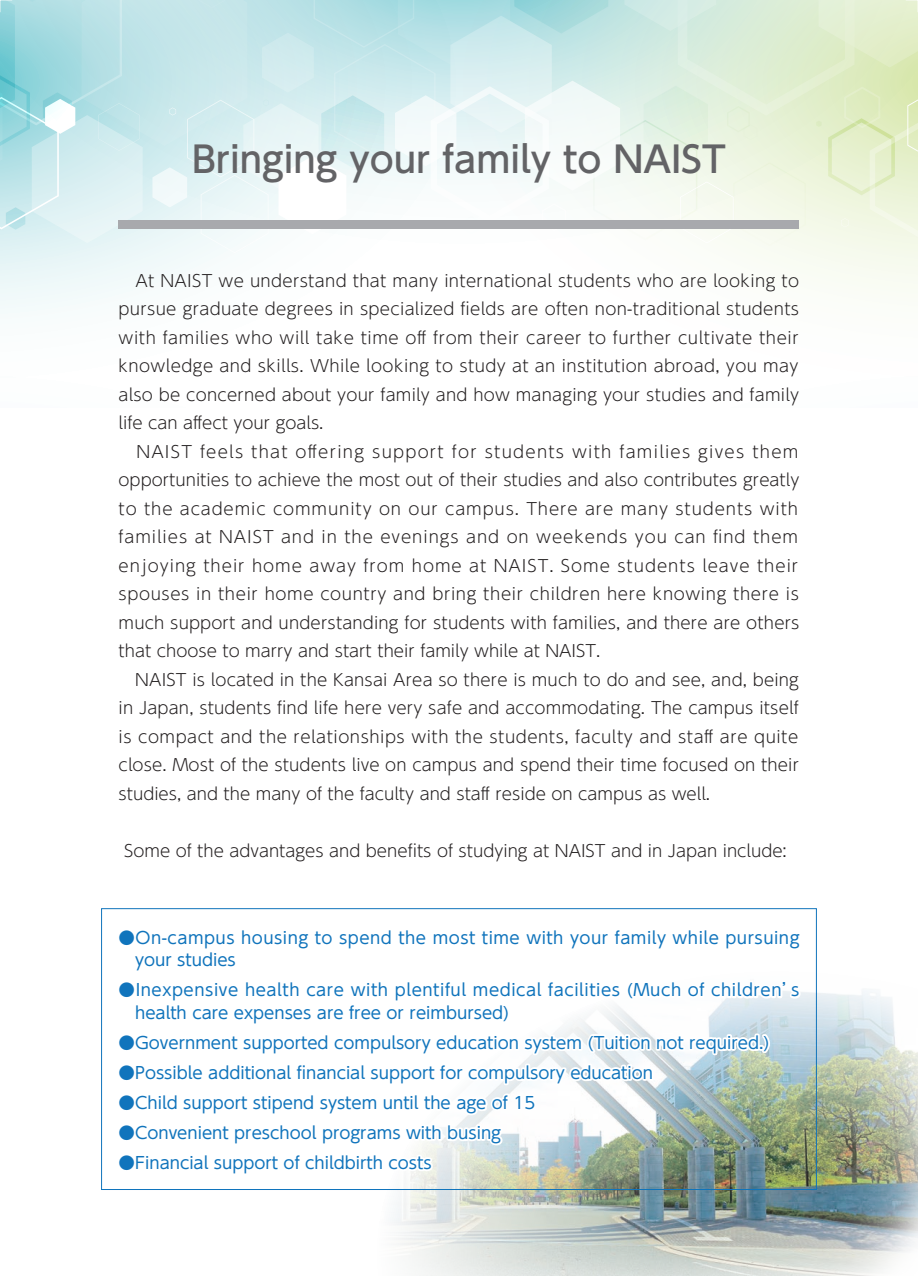
<style>
.page{position:relative;width:918px;height:1276px;background:#fff}
.page>*{position:absolute;margin:0;border:0;box-sizing:border-box;transform-origin:0 0}
.t1{font:500 36px "UD Shin Go NT Pro";color:#636366}
.t2{font:300 16.5px/28.5px "UD Shin Go Pro";letter-spacing:.02em;color:#231f20}
.t3{font:16.5px "UD Shin Go Pro";color:#1074bc}
.t4{font:16.5px/22.5px "UD Shin Go Pro";letter-spacing:.035em;color:#1074bc}
.t5{font:16.5px/22.5px "UD Shin Go Pro";letter-spacing:.03em;color:#1074bc}
.t6{font:300 16.5px "UD Shin Go Pro";color:#231f20}
</style>
<div class="page">
<img style="left:101px;top:908px;width:816px;height:367px">
<div style="left:1px;top:280px;width:162px;height:34px;background:#f4fbfb"></div>
<svg style="left:1px;top:253px;width:916px;height:27px"></svg>
<div style="left:118px;top:928px;width:18px;height:18px;border:4px solid #fff;border-radius:50%"></div>
<div style="left:118px;top:980px;width:18px;height:19px;border:4px solid #fff;border-radius:50%"></div>
<div style="left:118px;top:1033px;width:18px;height:18px;border:4px solid #fff;border-radius:50%"></div>
<div style="left:118px;top:1063px;width:18px;height:18px;border:4px solid #fff;border-radius:50%"></div>
<div style="left:118px;top:1093px;width:18px;height:18px;border:4px solid #fff;border-radius:50%"></div>
<div style="left:118px;top:1123px;width:18px;height:18px;border:4px solid #fff;border-radius:50%"></div>
<div style="left:118px;top:1153px;width:18px;height:18px;border:4px solid #fff;border-radius:50%"></div>
<svg style="left:130px;top:920px;width:673px;height:256px"></svg>
<svg style="left:904px;top:1274px;width:13px;height:1px"></svg>
<svg style="left:0;top:0;width:918px;height:253px"></svg>
<h1 class="t1" style="left:192px;top:130px;width:535px">Bringing your family to NAIST</h1>
<p class="t2" style="left:119px;top:265px;width:682px">　At NAIST we understand that many international students who are looking to pursue graduate degrees in specialized fields are often non-traditional students with families who will take time off from their career to further cultivate their knowledge and skills. While looking to study at an institution abroad, you may also be concerned about your family and how managing your studies and family life can affect your goals.<br>　NAIST feels that offering support for students with families gives them opportunities to achieve the most out of their studies and also contributes greatly to the academic community on our campus. There are many students with families at NAIST and in the evenings and on weekends you can find them enjoying their home away from home at NAIST. Some students leave their spouses in their home country and bring their children here knowing there is much support and understanding for students with families, and there are others that choose to marry and start their family while at NAIST.<br>　NAIST is located in the Kansai Area so there is much to do and see, and, being in Japan, students find life here very safe and accommodating. The campus itself is compact and the relationships with the students, faculty and staff are quite close. Most of the students live on campus and spend their time focused on their studies, and the many of the faculty and staff reside on campus as well.</p>
<p class="t6" style="left:124px;top:837px;width:664px">Some of the advantages and benefits of studying at NAIST and in Japan include:</p>
<p class="t5" style="left:135px;top:925px;width:665px;text-indent:-16px">●On-campus housing to spend the most time with your family while pursuing your studies</p>
<p class="t4" style="left:135px;top:978px;width:665px;text-indent:-16px">●Inexpensive health care with plentiful medical facilities (Much of children’s health care expenses are free or reimbursed)</p>
<p class="t3" style="left:119px;top:1029px;width:652px">●Government supported compulsory education system (Tuition not required.)</p>
<p class="t3" style="left:119px;top:1059px;width:536px">●Possible additional financial support for compulsory education</p>
<p class="t3" style="left:119px;top:1089px;width:418px">●Child support stipend system until the age of 15</p>
<p class="t3" style="left:119px;top:1119px;width:384px">●Convenient preschool programs with busing</p>
<p class="t3" style="left:119px;top:1149px;width:314px">●Financial support of childbirth costs</p>
</div>
